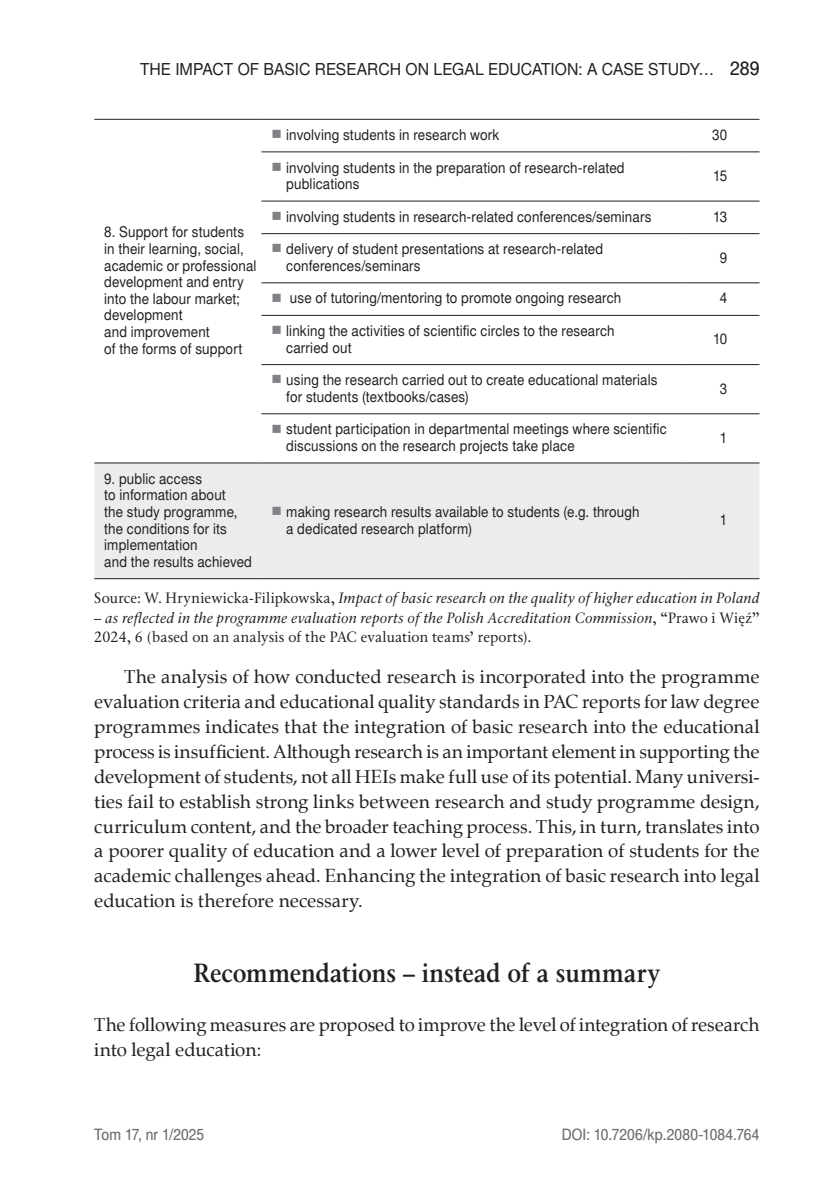
<style>
.page{position:relative;width:834px;height:1191px;background:#fff}
.page>*{position:absolute;margin:0;border:0;box-sizing:border-box;transform-origin:0 0}
.t1{font:700 26.25px "Classic EFN";letter-spacing:.005em;color:#231f20;scale:.9 1}
.t2{font:18.72px/24.8px "Zapf Calligr EU";letter-spacing:-.005em;color:#231f20;text-align:justify}
.t3{font:16.62px "Switzer EFN";color:#231f20;scale:.95 1}
.t4{font:15.75px "Switzer Cnd EFN";letter-spacing:.005em;color:#6c6d70;scale:1.1 1}
.t5{font:14.88px/16.6px "Switzer EFN";letter-spacing:.01em;color:#231f20;scale:.9 1}
.t6{font:italic 14.88px/19.2px "Classic EFN";letter-spacing:.01em;color:#231f20;scale:.95 1}
.s1{font-family:"Switzer Cnd EFN";font-size:19.25px}
.s2{font-style:normal}
</style>
<div class="page">
<div style="left:94px;top:464px;width:665px;height:114px;background:#ececee"></div>
<hr style="left:94px;top:578px;width:167px;height:1px;background:#231f20">
<hr style="left:261px;top:578px;width:420px;height:1px;background:#231f20">
<hr style="left:681px;top:578px;width:78px;height:1px;background:#231f20">
<hr style="left:94px;top:119px;width:167px;height:1px;background:#231f20">
<hr style="left:261px;top:119px;width:420px;height:1px;background:#231f20">
<hr style="left:681px;top:119px;width:78px;height:1px;background:#231f20">
<hr style="left:261px;top:152px;width:420px;height:1px;background:#231f20">
<hr style="left:681px;top:152px;width:78px;height:1px;background:#231f20">
<hr style="left:261px;top:201px;width:420px;height:1px;background:#231f20">
<hr style="left:681px;top:201px;width:78px;height:1px;background:#231f20">
<hr style="left:261px;top:233px;width:420px;height:1px;background:#231f20">
<hr style="left:681px;top:233px;width:78px;height:1px;background:#231f20">
<hr style="left:261px;top:282px;width:420px;height:1px;background:#231f20">
<hr style="left:681px;top:282px;width:78px;height:1px;background:#231f20">
<hr style="left:261px;top:315px;width:420px;height:1px;background:#231f20">
<hr style="left:681px;top:315px;width:78px;height:1px;background:#231f20">
<hr style="left:261px;top:364px;width:420px;height:1px;background:#231f20">
<hr style="left:681px;top:364px;width:78px;height:1px;background:#231f20">
<hr style="left:261px;top:413px;width:420px;height:1px;background:#231f20">
<hr style="left:681px;top:413px;width:78px;height:1px;background:#231f20">
<hr style="left:94px;top:463px;width:167px;height:1px;background:#231f20">
<hr style="left:261px;top:463px;width:420px;height:1px;background:#231f20">
<hr style="left:681px;top:463px;width:78px;height:1px;background:#231f20">
<svg style="left:272px;top:507px;width:8px;height:8px"></svg>
<p class="t3" style="left:140px;top:60px;width:653px">The Impact of Basi c Research on Legal Educati on: a Case Study… <span class="s1">289</span></p>
<p class="t5" style="left:104px;top:224px;width:171px">8. Support for students in their learning, social, academic or professional development and entry into the labour market; development<br>and improvement<br>of the forms of support</p>
<p class="t5" style="left:104px;top:470px;width:166px">9. public access<br>to information about<br>the study programme, the conditions for its implementation<br>and the results achieved</p>
<p class="t5" style="left:286px;top:126px;width:238px">involving students in research work</p>
<p class="t5" style="left:712px;top:126px;width:18px">30</p>
<p class="t5" style="left:286px;top:159px;width:377px">involving students in the preparation of research-related publications</p>
<p class="t5" style="left:713px;top:167px;width:17px">15</p>
<p class="t5" style="left:286px;top:208px;width:407px">involving students in research-related conferences/seminars</p>
<p class="t5" style="left:713px;top:208px;width:17px">13</p>
<p class="t5" style="left:286px;top:241px;width:353px">delivery of student presentations at research-related conferences/seminars</p>
<p class="t5" style="left:719px;top:249px;width:10px">9</p>
<p class="t5" style="left:290px;top:290px;width:369px">use of tutoring/mentoring to promote ongoing research</p>
<p class="t5" style="left:719px;top:290px;width:10px">4</p>
<p class="t5" style="left:286px;top:322px;width:366px">linking the activities of scientific circles to the research carried out</p>
<p class="t5" style="left:712px;top:331px;width:17px">10</p>
<p class="t5" style="left:286px;top:371px;width:414px">using the research carried out to create educational materials for students (textbooks/cases)</p>
<p class="t5" style="left:719px;top:380px;width:10px">3</p>
<p class="t5" style="left:286px;top:421px;width:424px">student participation in departmental meetings where scientific discussions on the research projects take place</p>
<p class="t5" style="left:719px;top:429px;width:10px">1</p>
<p class="t5" style="left:286px;top:503px;width:394px">making research results available to students (e.g. through a dedicated research platform)</p>
<p class="t5" style="left:719px;top:511px;width:10px">1</p>
<p class="t6" style="left:94px;top:589px;width:701px"><span class="s2">Source: W. Hryniewicka-Filipkowska,</span> Impact of basic research on the quality of higher education in Poland</p>
<p class="t6" style="left:94px;top:608px;width:701px">– as reflected in the programme evaluation reports of the Polish Accreditation Commission<span class="s2">, “Prawo i Więź”<br>2024, 6 (based on an analysis of the PAC evaluation teams’ reports).</span></p>
<p class="t2" style="left:94px;top:665px;width:666px;text-indent:30px">The analysis of how conducted research is incorporated into the programme evaluation criteria and educational quality standards in PAC reports for law degree programmes indicates that the integration of basic research into the educational process is insufficient. Although research is an important element in supporting the development of students, not all HEIs make full use of its potential. Many universi&shy;ties fail to establish strong links between research and study programme design, curriculum content, and the broader teaching process. This, in turn, translates into a poorer quality of education and a lower level of preparation of students for the academic challenges ahead. Enhancing the integration of basic research into legal education is therefore necessary.</p>
<h1 class="t1" style="left:193px;top:957px;width:520px">Recommendations – instead of a summary</h1>
<p class="t2" style="left:94px;top:1013px;width:666px">The following measures are proposed to improve the level of integration of research into legal education:</p>
<p class="t4" style="left:94px;top:1124px;width:101px">Tom 17, nr 1/2025</p>
<p class="t4" style="left:561px;top:1124px;width:181px">DOI: 10.7206/kp.2080-1084.764</p>
</div>
